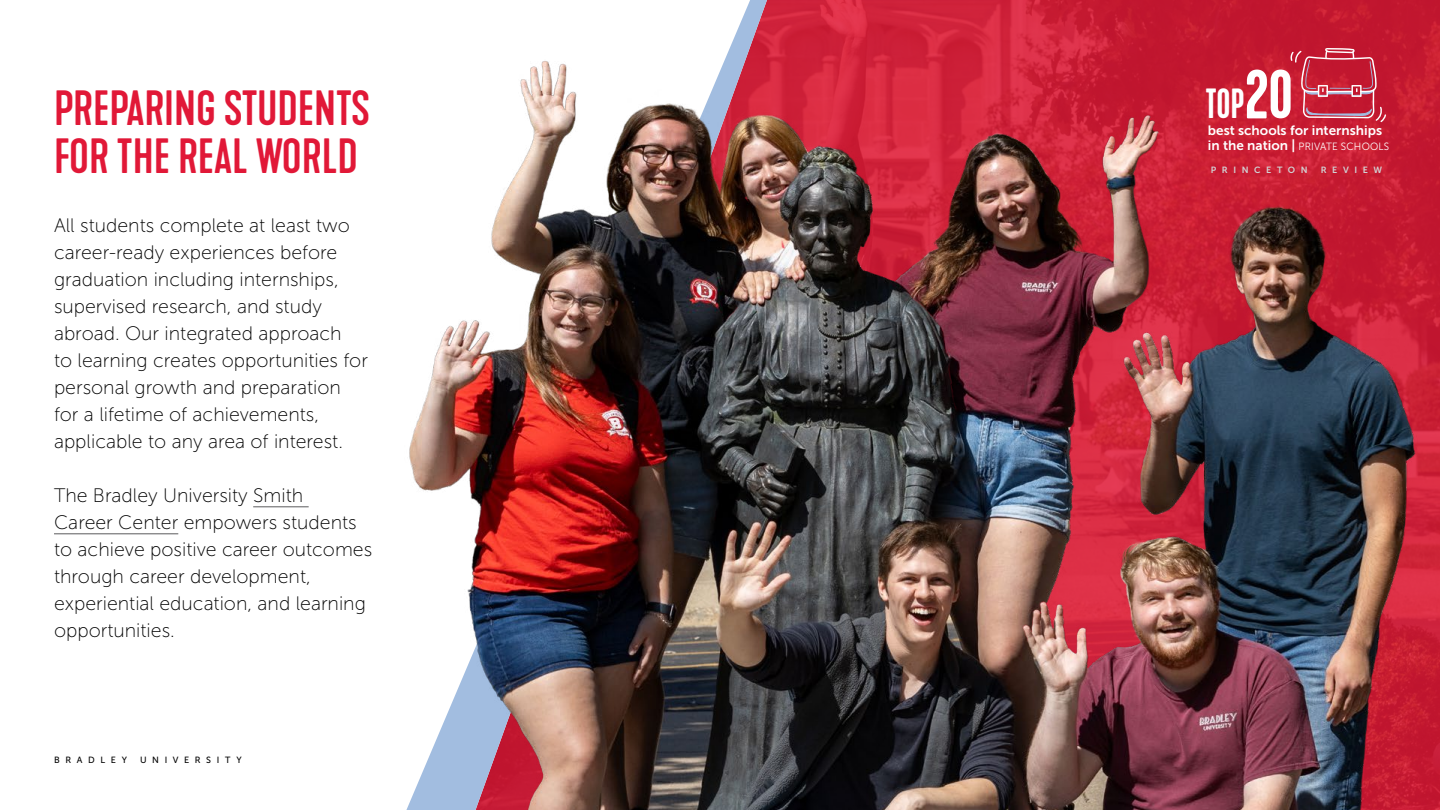
<style>
.page{position:relative;width:1440px;height:810px;background:#fff}
.page>*{position:absolute;margin:0;border:0;box-sizing:border-box;transform-origin:0 0}
.t1{font:500 46.2px/48px "Kapra Neue";color:#e11837}
.t2{font:500 condensed 39.3px "Kapra Neue";color:#fff}
.t3{font:19.5px/27px "Museo Sans 100";color:#000}
.t4{font:13.5px "Museo Sans 700";color:#fff}
.t5{font:10.5px "Museo Sans 300";letter-spacing:.02em;color:#fff;scale:.95 1}
.t6{font:9px "Museo Sans 500";letter-spacing:.625em;color:#000}
.t7{font:9px "Museo Sans 700";letter-spacing:.62em;color:#d2d3d4}
.s1{font-size:69.75px}
.s2{font-family:"Museo Sans 700";font-size:13.5px}
</style>
<div class="page">
<hr style="left:253px;top:507px;width:56px;height:1px;background:#5a5a5c">
<hr style="left:54px;top:534px;width:124px;height:1px;background:#5a5a5c">
<img style="left:767px;top:0;width:673px;height:810px">
<img style="left:406px;top:27px;width:1018px;height:783px">
<svg style="left:1290px;top:48px;width:96px;height:74px;background:#c8374d"></svg>
<h1 class="t1" style="left:54px;top:86px;width:317px">PREPARING STUDENTS<br>FOR THE REAL WORLD</h1>
<p class="t3" style="left:54px;top:212px;width:315px">All students complete at least two career-ready experiences before graduation including internships, supervised research, and study abroad. Our integrated approach<br>to learning creates opportunities for personal growth and preparation for a lifetime of achievements, applicable to any area of interest.</p>
<p class="t3" style="left:54px;top:482px;width:320px">The Bradley University Smith<br>Career Center empowers students to achieve positive career outcomes through career development, experiential education, and learning opportunities.</p>
<p class="t6" style="left:54px;top:755px;width:75px">BRADLEY</p>
<p class="t6" style="left:140px;top:755px;width:103px">UNIVERSITY</p>
<h2 class="t2" style="left:1206px;top:80px;width:89px">TOP<span class="s1">20</span></h2>
<p class="t4" style="left:1208px;top:123px;width:176px">best schools for internships</p>
<p class="t5" style="left:1208px;top:141px;width:192px"><span class="s2">in the nation |</span> PRIVATE SCHOOLS</p>
<p class="t7" style="left:1211px;top:165px;width:98px">PRINCETON</p>
<p class="t7" style="left:1320px;top:165px;width:63px">REVIEW</p>
</div>
